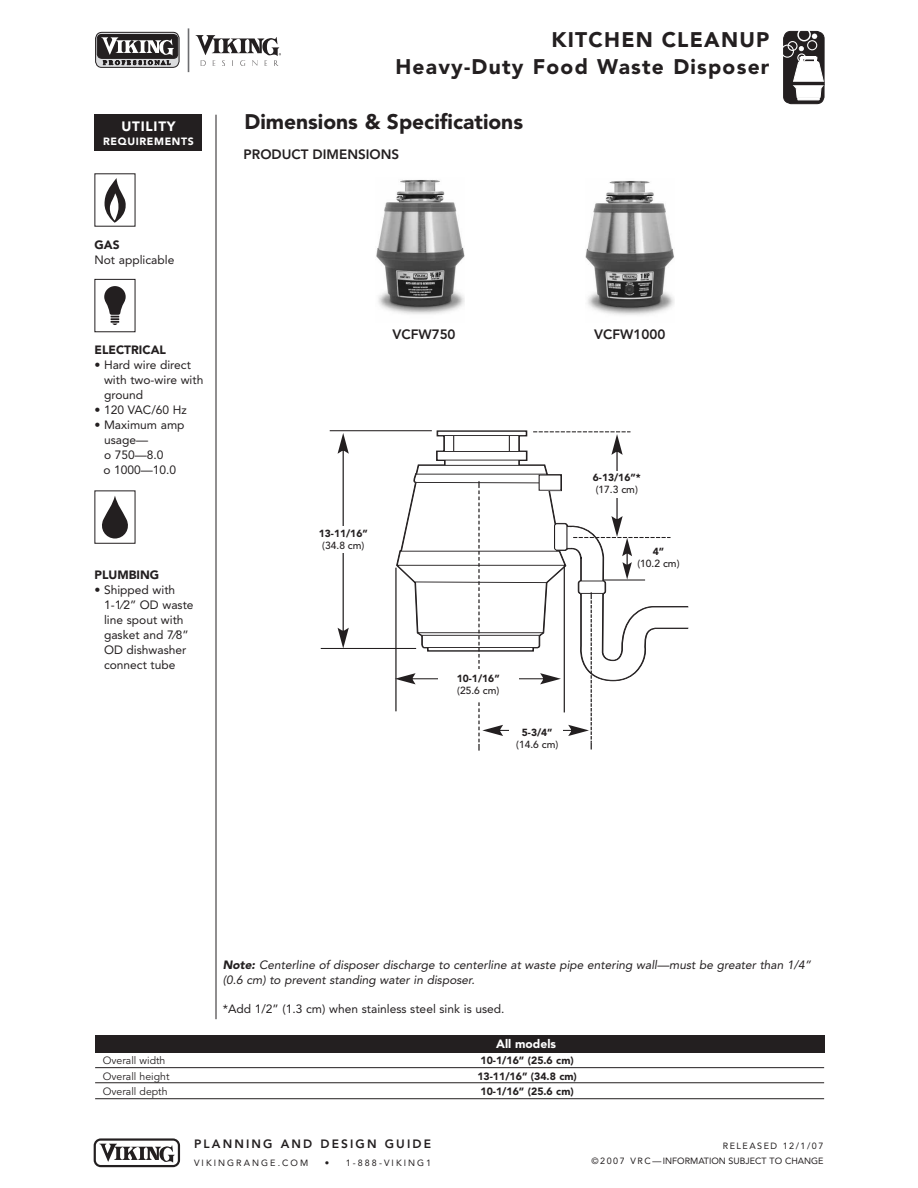
<style>
.page{position:relative;width:918px;height:1188px;background:#fff}
.page>*{position:absolute;margin:0;border:0;box-sizing:border-box;transform-origin:0 0}
.t1{font:900 21px/27px "Avenir";letter-spacing:.06em;color:#231f20;text-align:right}
.t2{font:900 21px "Avenir";color:#231f20}
.t3{font:800 13.5px "Avenir";color:#231f20}
.t4{font:900 13.5px "Avenir";letter-spacing:.06em;color:#fff}
.t5{font:12px/15px "Avenir";color:#231f20}
.t6{font:800 12px "Avenir";letter-spacing:.175em;color:#231f20}
.t7{font:900 12px "Avenir";color:#231f20}
.t8{font:900 12px "Avenir";color:#fff}
.t9{font:900 10.5px "Avenir";color:#231f20}
.t10{font:10.5px "Avenir";color:#231f20}
.t11{font:900 10.5px "Avenir";letter-spacing:.06em;color:#fff}
.t12{font:500 10.2px "Avenir";color:#231f20}
.t13{font:900 10.2px "Avenir";color:#231f20}
.t14{font:9px/15px "Avenir";color:#231f20;text-align:right}
.t15{font:9px "Avenir";letter-spacing:.23em;color:#231f20}
.s1{font-weight:900}
</style>
<div class="page">
<hr style="left:216px;top:115px;width:1px;height:904px;background:#231f20">
<hr style="left:188px;top:28px;width:1px;height:44px;background:#6c6d70">
<svg style="left:95px;top:32px;width:85px;height:36px;background:#6e6c6d"></svg>
<svg style="left:196px;top:35px;width:85px;height:31px"></svg>
<svg style="left:783px;top:30px;width:41px;height:74px"></svg>
<div style="left:793px;top:82px;width:31px;height:3px;border:1px solid #231f20"></div>
<svg style="left:94px;top:1138px;width:86px;height:29px"></svg>
<svg style="left:395px;top:430px;width:151px;height:35px"></svg>
<svg style="left:447px;top:460px;width:70px;height:4px"></svg>
<div style="left:444px;top:434px;width:75px;height:20px;background:#fff"></div>
<div style="left:444px;top:434px;width:75px;height:20px;border:1px solid #231f20"></div>
<div style="left:454px;top:433px;width:56px;height:23px;border:1px solid #231f20"></div>
<div style="left:438px;top:431px;width:88px;height:5px;background:#fff"></div>
<div style="left:437px;top:431px;width:89px;height:5px;border:1px solid #231f20"></div>
<div style="left:437px;top:451px;width:89px;height:9px;background:#fff"></div>
<div style="left:437px;top:451px;width:90px;height:9px;border:1px solid #231f20"></div>
<hr style="left:330px;top:430px;width:102px;height:1px;background:#231f20">
<hr style="left:321px;top:648px;width:95px;height:1px;background:#231f20">
<hr style="left:616px;top:451px;width:2px;height:69px;background:#231f20">
<svg style="left:532px;top:431px;width:99px;height:24px"></svg>
<hr style="left:343px;top:450px;width:1px;height:182px;background:#231f20">
<svg style="left:338px;top:433px;width:11px;height:21px"></svg>
<svg style="left:338px;top:628px;width:11px;height:20px"></svg>
<div style="left:334px;top:526px;width:19px;height:27px;background:#fff"></div>
<svg style="left:395px;top:465px;width:294px;height:286px"></svg>
<div style="left:510px;top:719px;width:53px;height:22px;background:#fff"></div>
<hr style="left:604px;top:579px;width:41px;height:2px;background:#231f20">
<div style="left:95px;top:1035px;width:729px;height:18px;background:#231f20"></div>
<hr style="left:95px;top:1067px;width:729px;height:1px;background:#231f20">
<hr style="left:95px;top:1083px;width:729px;height:1px;background:#231f20">
<hr style="left:95px;top:1098px;width:729px;height:1px;background:#231f20">
<img style="left:376px;top:180px;width:89px;height:134px">
<img style="left:586px;top:180px;width:88px;height:135px">
<div style="left:94px;top:115px;width:108px;height:36px;background:#231f20"></div>
<svg style="left:102px;top:496px;width:26px;height:43px"></svg>
<svg style="left:105px;top:178px;width:21px;height:45px"></svg>
<svg style="left:104px;top:286px;width:22px;height:39px"></svg>
<div style="left:94px;top:279px;width:41px;height:53px;border:1px solid #231f20"></div>
<p class="t4" style="left:121px;top:121px;width:56px">UTILITY</p>
<p class="t11" style="left:103px;top:137px;width:92px">REQUIREMENTS</p>
<p class="t7" style="left:94px;top:240px;width:27px">GAS</p>
<p class="t5" style="left:94px;top:253px;width:81px">Not applicable</p>
<p class="t7" style="left:94px;top:345px;width:73px">ELECTRICAL</p>
<p class="t5" style="left:104px;top:358px;width:101px;text-indent:-10px">• Hard wire direct with two-wire with ground</p>
<p class="t5" style="left:94px;top:403px;width:94px">• 120 VAC/60 Hz</p>
<p class="t5" style="left:103px;top:418px;width:83px;text-indent:-9px">• Maximum amp usage—<br>o 750—8.0<br>o 1000—10.0</p>
<p class="t7" style="left:94px;top:570px;width:66px">PLUMBING</p>
<p class="t5" style="left:104px;top:583px;width:91px;text-indent:-10px">• Shipped with<br>1-1⁄2” OD waste line spout with gasket and 7⁄8”<br>OD dishwasher connect tube</p>
<h1 class="t1" style="left:395px;top:28px;width:376px">KITCHEN CLEANUP<br>Heavy-Duty Food Waste Disposer</h1>
<h1 class="t2" style="left:244px;top:113px;width:280px">Dimensions &amp; Specifications</h1>
<p class="t3" style="left:244px;top:149px;width:157px">PRODUCT DIMENSIONS</p>
<p class="t3" style="left:392px;top:329px;width:65px">VCFW750</p>
<p class="t3" style="left:594px;top:329px;width:73px">VCFW1000</p>
<p class="t13" style="left:319px;top:529px;width:50px">13-11/16”</p>
<p class="t12" style="left:322px;top:542px;width:44px">(34.8 cm)</p>
<p class="t13" style="left:593px;top:473px;width:49px">6-13/16”*</p>
<p class="t12" style="left:596px;top:485px;width:44px">(17.3 cm)</p>
<p class="t13" style="left:653px;top:547px;width:13px">4”</p>
<p class="t12" style="left:637px;top:560px;width:44px">(10.2 cm)</p>
<p class="t13" style="left:457px;top:674px;width:44px">10-1/16”</p>
<p class="t12" style="left:457px;top:687px;width:44px">(25.6 cm)</p>
<p class="t13" style="left:522px;top:728px;width:32px">5-3/4”</p>
<p class="t12" style="left:516px;top:741px;width:44px">(14.6 cm)</p>
<p class="t5" style="left:223px;top:959px;width:592px;line-height:14.4px"><span class="s1">Note:</span> Centerline of disposer discharge to centerline at waste pipe entering wall—must be greater than 1/4” (0.6 cm) to prevent standing water in disposer.</p>
<p class="t5" style="left:223px;top:1002px;width:283px">*Add 1/2” (1.3 cm) when stainless steel sink is used.</p>
<p class="t8" style="left:496px;top:1039px;width:61px">All models</p>
<p class="t10" style="left:103px;top:1056px;width:64px">Overall width</p>
<p class="t9" style="left:480px;top:1056px;width:95px">10-1/16” (25.6 cm)</p>
<p class="t10" style="left:103px;top:1072px;width:68px">Overall height</p>
<p class="t9" style="left:477px;top:1072px;width:101px">13-11/16” (34.8 cm)</p>
<p class="t10" style="left:103px;top:1088px;width:66px">Overall depth</p>
<p class="t9" style="left:480px;top:1088px;width:95px">10-1/16” (25.6 cm)</p>
<p class="t6" style="left:194px;top:1139px;width:239px">PLANNING AND DESIGN GUIDE</p>
<p class="t15" style="left:194px;top:1159px;width:116px">VIKINGRANGE.COM</p>
<p class="t15" style="left:325px;top:1159px;width:108px">• 1-888-VIKING1</p>
<p class="t14" style="left:592px;top:1139px;width:233px">RELEASED 12/1/07<br>© 2 0 0 7 V R C — INFORMATION SUBJECT TO CHANGE</p>
</div>
